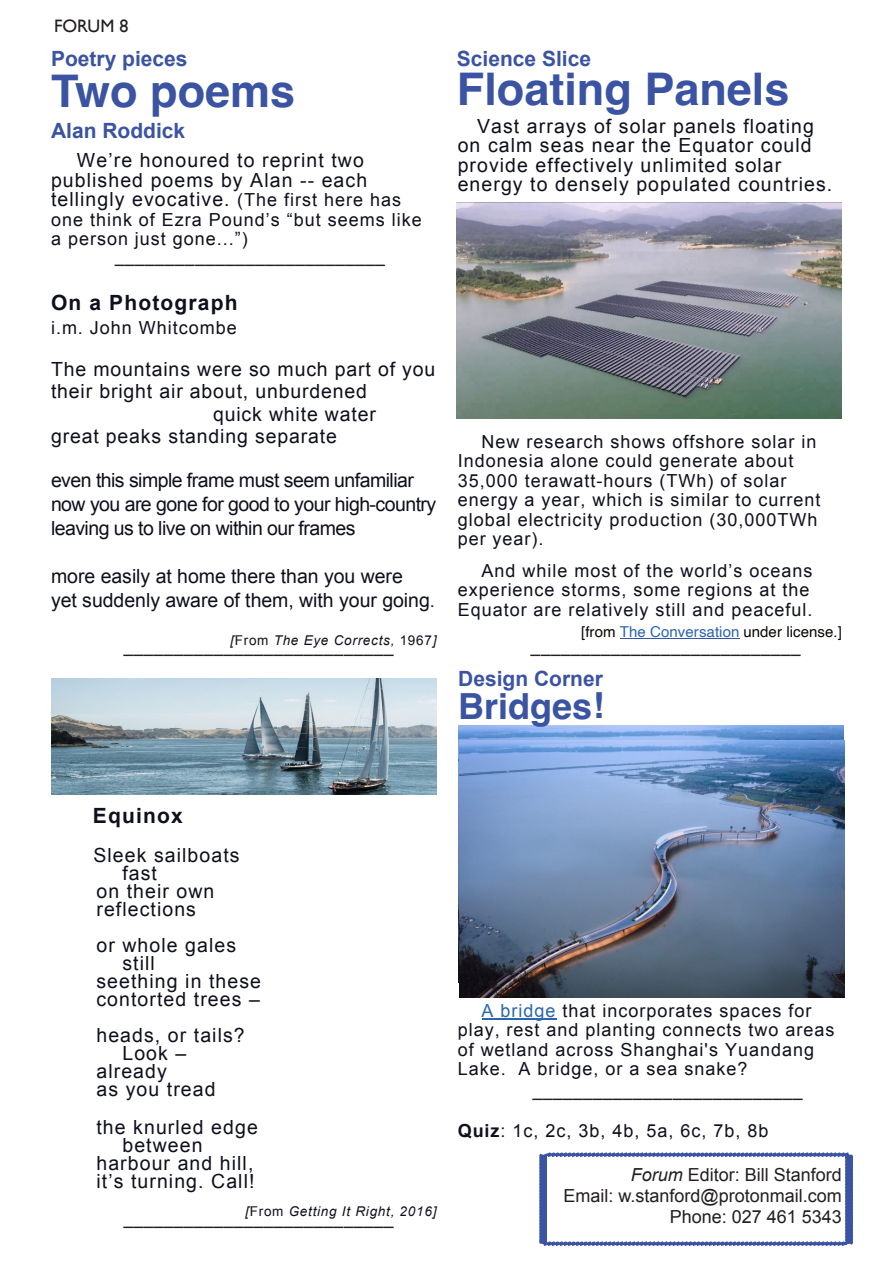
<style>
.page{position:relative;width:893px;height:1263px;background:#fff}
.page>*{position:absolute;margin:0;border:0;box-sizing:border-box;transform-origin:0 0}
.t1{font:700 45px "Helvetica";color:#3a53a3}
.t2{font:700 36px "Helvetica";color:#3a53a3}
.t3{font:700 21px "Arial";color:#3a53a3}
.t4{font:700 21px "Arial";letter-spacing:.055em;color:#0f101d}
.t5{font:19.5px/19.5px "Arial";letter-spacing:.055em;color:#0f101d}
.t6{font:19.5px/24px "Arial";letter-spacing:-.03em;color:#0f101d}
.t7{font:19.5px/24px "Arial";color:#0f101d}
.t8{font:18px/19.5px "Arial";letter-spacing:.055em;color:#0f101d}
.t9{font:18px/21px "Arial";color:#231f20;text-align:right}
.t10{font:18px "Gill Sans";color:#231f20}
.t11{font:15px "Helvetica";letter-spacing:.005em;color:#080704}
.t12{font:italic 13.5px "Arial";letter-spacing:.055em;color:#0f101d}
.s1{font-size:18px}
.s2{font-style:normal}
.s3{color:#2965b1}
.s4{font-weight:700}
.s5{font-style:italic}
</style>
<div class="page">
<hr style="left:620px;top:638px;width:119px;height:1px;background:#3a53a3">
<hr style="left:482px;top:1018px;width:75px;height:2px;background:#2965b1">
<img style="left:458px;top:726px;width:385px;height:256px">
<img style="left:459px;top:740px;width:385px;height:257px">
<img style="left:457px;top:203px;width:385px;height:216px">
<img style="left:51px;top:679px;width:385px;height:115px">
<svg style="left:539px;top:1152px;width:314px;height:94px"></svg>
<p class="t10" style="left:54px;top:19px;width:76px">FORUM 8</p>
<p class="t3" style="left:51px;top:51px;width:138px">Poetry pieces</p>
<h1 class="t1" style="left:51px;top:73px;width:246px">Two poems</h1>
<p class="t3" style="left:51px;top:123px;width:136px">Alan Roddick</p>
<p class="t5" style="left:51px;top:153px;width:352px;text-indent:26px">We’re honoured to reprint two published poems by Alan -- each tellingly evocative. <span class="s1">(The first here has</span></p>
<p class="t8" style="left:51px;top:212px;width:372px">one think of Ezra Pound’s “but seems like a person just gone...”)</p>
<p class="t9" style="left:115px;top:255px;width:272px">–––––––––––––––––––––––––––</p>
<p class="t4" style="left:51px;top:295px;width:188px">On a Photograph</p>
<p class="t8" style="left:51px;top:320px;width:187px">i.m. John Whitcombe</p>
<p class="t5" style="left:51px;top:361px;width:386px">The mountains were so much part of you</p>
<p class="t5" style="left:51px;top:384px;width:318px">their bright air about, unburdened</p>
<p class="t5" style="left:213px;top:406px;width:164px">quick white water</p>
<p class="t5" style="left:51px;top:429px;width:287px">great peaks standing separate</p>
<p class="t6" style="left:51px;top:470px;width:387px">even this simple frame must seem unfamiliar now you are gone for good to your high-country leaving us to live on within our frames</p>
<p class="t7" style="left:51px;top:566px;width:385px">more easily at home there than you were<br>yet suddenly aware of them, with your going<span class="s1">.</span></p>
<p class="t12" style="left:230px;top:635px;width:208px">[<span class="s2">From</span> The Eye Corrects, <span class="s2">1967</span>]</p>
<p class="t9" style="left:123px;top:644px;width:272px">–––––––––––––––––––––––––––</p>
<p class="t3" style="left:457px;top:51px;width:136px">Science Slice</p>
<h1 class="t1" style="left:457px;top:71px;width:334px">Floating Panels</h1>
<p class="t5" style="left:458px;top:118px;width:376px;text-indent:19px">Vast arrays of solar panels floating on calm seas near the Equator could provide effectively unlimited solar energy to densely populated countries.</p>
<p class="t8" style="left:458px;top:434px;width:364px;text-indent:24px">New research shows offshore solar in Indonesia alone could generate about 35,000 terawatt-hours (TWh) of solar energy a year, which is similar to current global electricity production (30,000TWh per year).</p>
<p class="t8" style="left:458px;top:563px;width:356px;text-indent:24px">And while most of the world’s oceans experience storms, some regions at the<br>Equator are relatively still and peaceful.</p>
<p class="t11" style="left:581px;top:626px;width:262px">[from <span class="s3">The Conversation</span> under license.]</p>
<p class="t9" style="left:531px;top:644px;width:272px">–––––––––––––––––––––––––––</p>
<p class="t3" style="left:458px;top:671px;width:146px">Design Corner</p>
<h2 class="t2" style="left:458px;top:692px;width:148px">Bridges!</h2>
<p class="t4" style="left:93px;top:808px;width:91px">Equinox</p>
<p class="t5" style="left:93px;top:847px;width:148px">Sleek sailboats</p>
<p class="t5" style="left:122px;top:865px;width:36px">fast</p>
<p class="t5" style="left:96px;top:883px;width:120px">on their own</p>
<p class="t5" style="left:96px;top:901px;width:101px">reflections</p>
<p class="t5" style="left:96px;top:937px;width:141px">or whole gales</p>
<p class="t5" style="left:122px;top:955px;width:34px">still</p>
<p class="t5" style="left:96px;top:973px;width:166px">seething in these</p>
<p class="t5" style="left:96px;top:991px;width:165px">contorted trees –</p>
<p class="t5" style="left:96px;top:1027px;width:150px">heads, or tails?</p>
<p class="t5" style="left:122px;top:1045px;width:65px">Look –</p>
<p class="t5" style="left:96px;top:1063px;width:72px">already</p>
<p class="t5" style="left:96px;top:1081px;width:121px">as you tread</p>
<p class="t5" style="left:96px;top:1119px;width:163px">the knurled edge</p>
<p class="t5" style="left:122px;top:1137px;width:82px">between</p>
<p class="t5" style="left:96px;top:1155px;width:159px">harbour and hill,</p>
<p class="t5" style="left:96px;top:1173px;width:160px">it’s turning. Call!</p>
<p class="t12" style="left:245px;top:1206px;width:193px">[<span class="s2">From</span> Getting It Right, 2016]</p>
<p class="t9" style="left:123px;top:1217px;width:272px">–––––––––––––––––––––––––––</p>
<p class="t8" style="left:458px;top:1002px;width:378px;text-indent:24px"><span class="s3">A bridge</span> that incorporates spaces for play, rest and planting connects two areas of wetland across Shanghai's Yuandang Lake. A bridge, or a sea snake?</p>
<p class="t9" style="left:532px;top:1089px;width:272px">–––––––––––––––––––––––––––</p>
<p class="t8" style="left:458px;top:1122px;width:312px"><span class="s4">Quiz</span>: 1c, 2c, 3b, 4b, 5a, 6c, 7b, 8b</p>
<p class="t9" style="left:564px;top:1166px;width:280px"><span class="s5">Forum</span> Editor: Bill Stanford<br>Email: w.stanford@protonmail.com<br>Phone: 027 461 5343</p>
</div>
